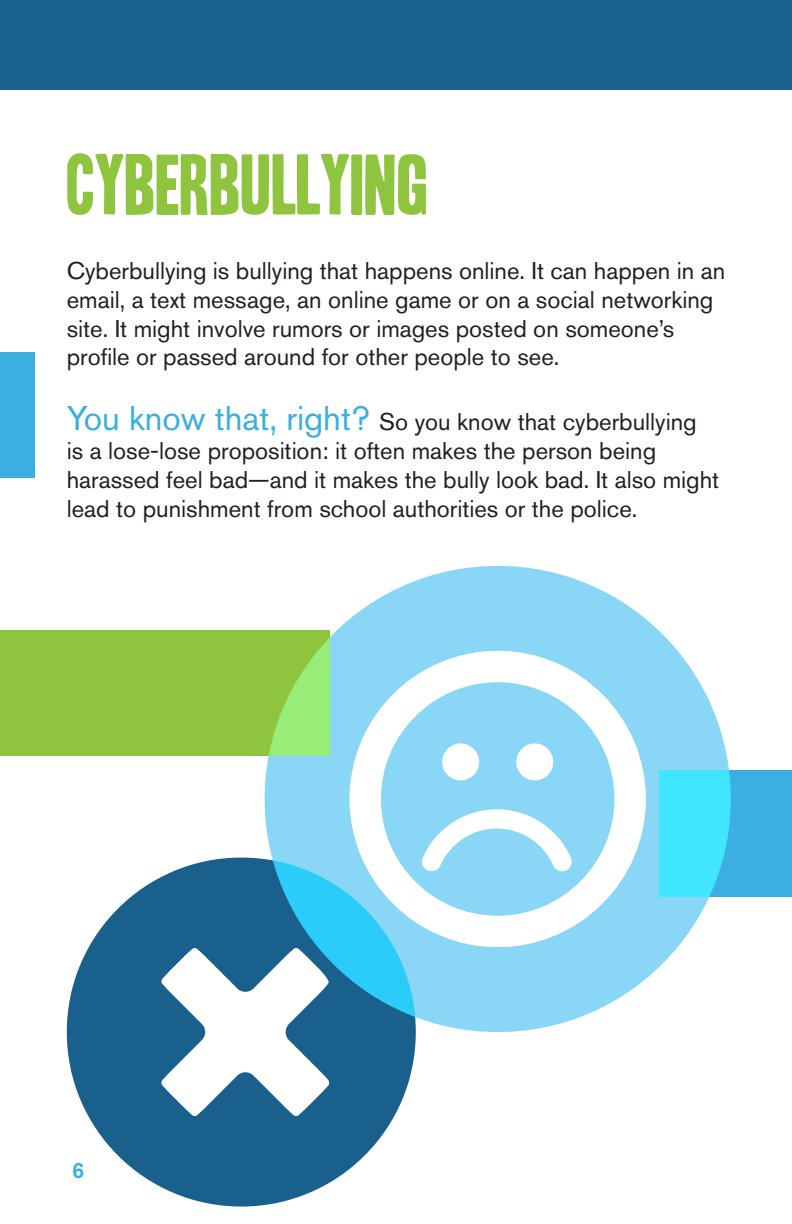
<style>
.page{position:relative;width:792px;height:1224px;background:#fff}
.page>*{position:absolute;margin:0;border:0;box-sizing:border-box;transform-origin:0 0}
.t1{font:74px "Headline One HPLHS";color:#8fc43e;scale:1.05 1}
.t2{font:24px/28.8px "Akzidenz Grotesk Pro";color:#231f20}
.t3{font:500 22px "Akzidenz Grotesk Pro";color:#3bafe0}
.s1{font-size:34px;color:#3bafe0}
</style>
<div class="page">
<div style="left:660px;top:770px;width:132px;height:126px;background:#3bafe0"></div>
<div style="left:0;top:630px;width:329px;height:126px;background:#8fc43e"></div>
<svg style="left:265px;top:566px;width:466px;height:466px;background:#81d9f0"></svg>
<svg style="left:350px;top:651px;width:296px;height:296px;fill:#89d6f7"></svg>
<svg style="left:421px;top:809px;width:152px;height:64px"></svg>
<div style="left:516px;top:743px;width:37px;height:37px;background:#fff;border-radius:19px"></div>
<div style="left:442px;top:743px;width:37px;height:37px;background:#fff;border-radius:19px"></div>
<div style="left:0;top:0;width:792px;height:89px;background:#19608d"></div>
<div style="left:67px;top:858px;width:349px;height:349px;background:#19608d;border-radius:50%"></div>
<svg style="left:162px;top:948px;width:167px;height:168px"></svg>
<div style="left:0;top:352px;width:35px;height:126px;background:#3bafe0"></div>
<p class="t1" style="left:67px;top:149px;width:347px">CYBErBULLYING</p>
<p class="t2" style="left:67px;top:256px;width:660px">Cyberbullying is bullying that happens online. It can happen in an email, a text message, an online game or on a social networking site. It might involve rumors or images posted on someone’s profile or passed around for other people to see.</p>
<p class="t2" style="left:67px;top:407px;width:654px"><span class="s1">You know that, right?</span> So you know that cyberbullying<br>is a lose-lose proposition: it often makes the person being harassed feel bad—and it makes the bully look bad. It also might lead to punishment from school authorities or the police.</p>
<p class="t3" style="left:72px;top:1156px;width:14px">6</p>
</div>
